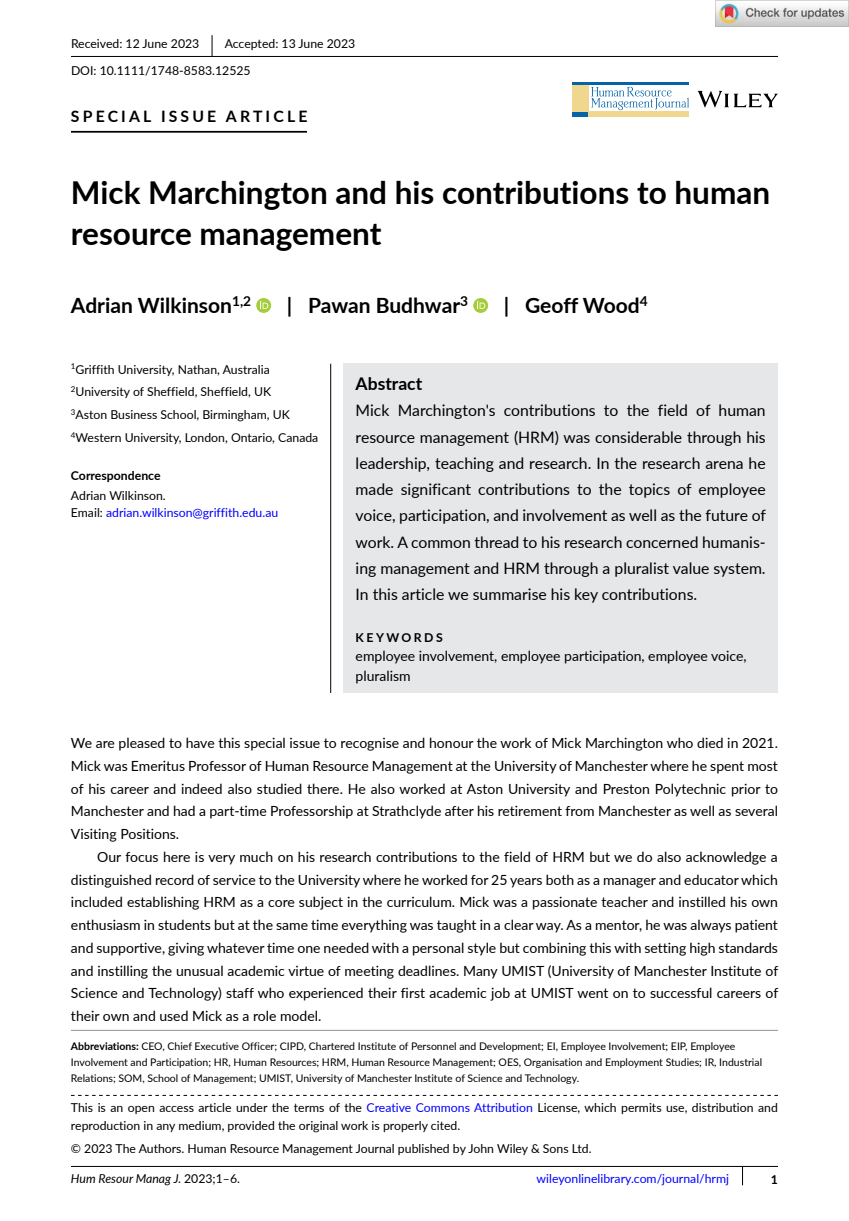
<style>
.page{position:relative;width:849px;height:1221px;background:#fff}
.page>*{position:absolute;margin:0;border:0;box-sizing:border-box;transform-origin:0 0}
.t1{font:700 31.5px/40.2px "Lato";color:#000}
.t2{font:700 21px "Lato";color:#000}
.t3{font:700 17.5px "Lato";color:#000}
.t4{font:15.75px/26.2px "Lato";color:#000;text-align:justify}
.t5{font:700 15.75px "Lato";letter-spacing:.2em;color:#000}
.t6{font:14px/22.8px "Lato";color:#000;text-align:justify}
.t7{font:12.25px/22.8px "Lato";color:#000}
.t8{font:12.25px/17.5px "Lato";color:#00f}
.t9{font:italic 12.25px "Lato";color:#000}
.t10{font:700 12.25px "Lato";color:#000}
.t11{font:700 12.25px "Lato";letter-spacing:.2em;color:#000}
.t12{font:10.5px/15.8px "Lato";color:#000}
.s1{color:#000}
.s2{font-weight:700}
.s3{color:#00f}
.s4{font-style:normal}
</style>
<div class="page">
<div style="left:343px;top:363px;width:434px;height:330px;background:#e6e7e8"></div>
<hr style="left:71px;top:56px;width:706px;height:1px;background:#000">
<hr style="left:71px;top:131px;width:236px;height:2px;background:#000">
<svg style="left:256px;top:298px;width:15px;height:15px"></svg>
<svg style="left:260px;top:301px;width:8px;height:8px"></svg>
<svg style="left:473px;top:298px;width:15px;height:15px"></svg>
<svg style="left:477px;top:301px;width:8px;height:8px"></svg>
<svg style="left:211px;top:35px;width:1px;height:21px"></svg>
<hr style="left:71px;top:1165px;width:706px;height:1px;background:#000">
<svg style="left:588px;top:85px;width:100px;height:27px"></svg>
<svg style="left:591px;top:87px;width:97px;height:23px"></svg>
<hr style="left:572px;top:82px;width:116px;height:3px;background:#0664a6">
<div style="left:572px;top:112px;width:16px;height:5px;background:#0664a6"></div>
<div style="left:588px;top:112px;width:100px;height:5px;background:#efd790"></div>
<div style="left:572px;top:85px;width:16px;height:27px;background:#efd790"></div>
<svg style="left:697px;top:91px;width:80px;height:17px"></svg>
<hr style="left:71px;top:1029px;width:706px;height:1px;background:#939598">
<svg style="left:71px;top:1094px;width:706px;height:1px"></svg>
<hr style="left:330px;top:363px;width:1px;height:330px;background:#000">
<img style="left:715px;top:0;width:133px;height:26px">
<p class="t7" style="left:71px;top:32px;width:130px">Received: 12 June 2023</p>
<p class="t7" style="left:225px;top:32px;width:132px">Accepted: 13 June 2023</p>
<p class="t7" style="left:71px;top:60px;width:181px">DOI: 10.1111/1748-8583.12525</p>
<p class="t5" style="left:71px;top:110px;width:238px">SPECIAL ISSUE ARTICLE</p>
<h1 class="t1" style="left:71px;top:175px;width:700px">Mick Marchington and his contributions to human resource management</h1>
<h2 class="t2" style="left:71px;top:297px;width:182px">Adrian Wilkinson<sup>1,2</sup></h2>
<h2 class="t2" style="left:287px;top:290px;width:183px">| Pawan Budhwar<sup>3</sup></h2>
<h2 class="t2" style="left:503px;top:290px;width:145px">| Geoff Wood<sup>4</sup></h2>
<p class="t7" style="left:71px;top:358px;width:249px"><sup>1</sup>Griffith University, Nathan, Australia <sup>2</sup>University of Sheffield, Sheffield, UK<br><sup>3</sup>Aston Business School, Birmingham, UK <sup>4</sup>Western University, London, Ontario, Canada</p>
<p class="t10" style="left:71px;top:471px;width:91px">Correspondence</p>
<p class="t8" style="left:71px;top:487px;width:209px"><span class="s1">Adrian Wilkinson.<br>Email:</span> adrian.wilkinson@griffith.edu.au</p>
<p class="t3" style="left:355px;top:377px;width:68px">Abstract</p>
<p class="t4" style="left:355px;top:398px;width:411px">Mick Marchington's contributions to the field of human resource management (HRM) was considerable through his leadership, teaching and research. In the research arena he made significant contributions to the topics of employee voice, participation, and involvement as well as the future of work. A common thread to his research concerned humanis&shy;ing management and HRM through a pluralist value system.<br>In this article we summarise his key contributions.</p>
<p class="t11" style="left:355px;top:633px;width:89px">KEYWORDS</p>
<p class="t6" style="left:355px;top:647px;width:392px;line-height:19.2px">employee involvement, employee participation, employee voice, pluralism</p>
<p class="t6" style="left:71px;top:732px;width:708px">We are pleased to have this special issue to recognise and honour the work of Mick Marchington who died in 2021.<br>Mick was Emeritus Professor of Human Resource Management at the University of Manchester where he spent most of his career and indeed also studied there. He also worked at Aston University and Preston Polytechnic prior to Manchester and had a part-time Professorship at Strathclyde after his retirement from Manchester as well as several Visiting Positions.</p>
<p class="t6" style="left:71px;top:846px;width:708px;text-indent:26px">Our focus here is very much on his research contributions to the field of HRM but we do also acknowledge a distinguished record of service to the University where he worked for 25 years both as a manager and educator which included establishing HRM as a core subject in the curriculum. Mick was a passionate teacher and instilled his own enthusiasm in students but at the same time everything was taught in a clear way. As a mentor, he was always patient and supportive, giving whatever time one needed with a personal style but combining this with setting high standards and instilling the unusual academic virtue of meeting deadlines. Many UMIST (University of Manchester Institute of Science and Technology) staff who experienced their first academic job at UMIST went on to successful careers of their own and used Mick as a role model.</p>
<p class="t12" style="left:71px;top:1038px;width:692px"><span class="s2">Abbreviations:</span> CEO, Chief Executive Officer; CIPD, Chartered Institute of Personnel and Development; EI, Employee Involvement; EIP, Employee<br>Involvement and Participation; HR, Human Resources; HRM, Human Resource Management; OES, Organisation and Employment Studies; IR, Industrial<br>Relations; SOM, School of Management; UMIST, University of Manchester Institute of Science and Technology.</p>
<p class="t7" style="left:71px;top:1099px;width:708px;line-height:17.5px">This is an open access article under the terms of the <span class="s3">Creative Commons Attribution</span> License, which permits use, distribution and reproduction in any medium, provided the original work is properly cited.</p>
<p class="t7" style="left:71px;top:1137px;width:522px">© 2023 The Authors. Human Resource Management Journal published by John Wiley &amp; Sons Ltd.</p>
<p class="t9" style="left:71px;top:1174px;width:170px">Hum Resour Manag J. <span class="s4">2023;1–6.</span></p>
<p class="t8" style="left:536px;top:1170px;width:194px">wileyonlinelibrary.com/journal/hrmj</p>
<p class="t10" style="left:770px;top:1174px;width:9px">1</p>
</div>
